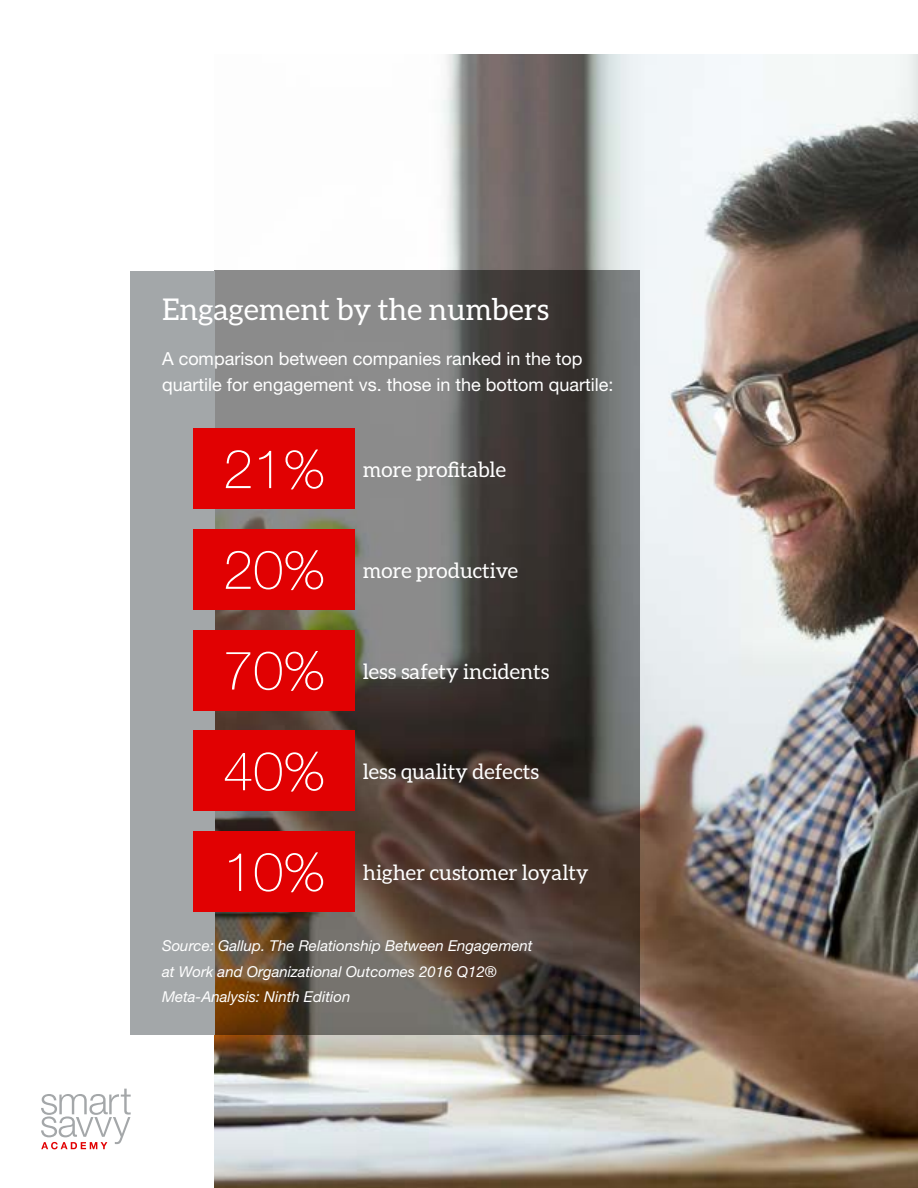
<style>
.page{position:relative;width:918px;height:1188px;background:#fff}
.page>*{position:absolute;margin:0;border:0;box-sizing:border-box;transform-origin:0 0}
.t1{font:100 54px "Helvetica Neue LT Pro";color:#fff}
.t2{font:30px "Aleo";color:#fff}
.t3{font:21px "Aleo";color:#fff}
.t4{font:18px/25.5px "Helvetica Neue LT Pro";color:#fff}
.t5{font:italic 15px/25.5px "Helvetica Neue LT Pro";color:#fff}
</style>
<div class="page">
<svg style="left:41px;top:1089px;width:90px;height:60px"></svg>
<img style="left:215px;top:54px;width:703px;height:1134px">
<img style="left:215px;top:271px;width:424px;height:764px">
<div style="left:131px;top:271px;width:84px;height:764px;background:#a3a7a9"></div>
<div style="left:193px;top:428px;width:162px;height:81px;background:#e10102"></div>
<div style="left:193px;top:529px;width:162px;height:81px;background:#e10102"></div>
<div style="left:193px;top:630px;width:162px;height:81px;background:#e10102"></div>
<div style="left:193px;top:730px;width:162px;height:81px;background:#e10102"></div>
<div style="left:193px;top:831px;width:162px;height:81px;background:#e10102"></div>
<h2 class="t2" style="left:162px;top:292px;width:389px">Engagement by the numbers</h2>
<p class="t4" style="left:162px;top:346px;width:453px">A comparison between companies ranked in the top quartile for engagement vs. those in the bottom quartile:</p>
<h1 class="t1" style="left:223px;top:438px;width:104px">21%</h1>
<h1 class="t1" style="left:223px;top:539px;width:104px">20%</h1>
<h1 class="t1" style="left:223px;top:639px;width:104px">70%</h1>
<h1 class="t1" style="left:223px;top:740px;width:104px">40%</h1>
<h1 class="t1" style="left:223px;top:841px;width:104px">10%</h1>
<h3 class="t3" style="left:363px;top:458px;width:145px">more profitable</h3>
<h3 class="t3" style="left:363px;top:559px;width:157px">more productive</h3>
<h3 class="t3" style="left:363px;top:659px;width:188px">less safety incidents</h3>
<h3 class="t3" style="left:363px;top:760px;width:178px">less quality defects</h3>
<h3 class="t3" style="left:363px;top:861px;width:227px">higher customer loyalty</h3>
<p class="t5" style="left:162px;top:933px;width:372px">Source: Gallup. The Relationship Between Engagement at Work and Organizational Outcomes 2016 Q12®<br>Meta-Analysis: Ninth Edition</p>
</div>
